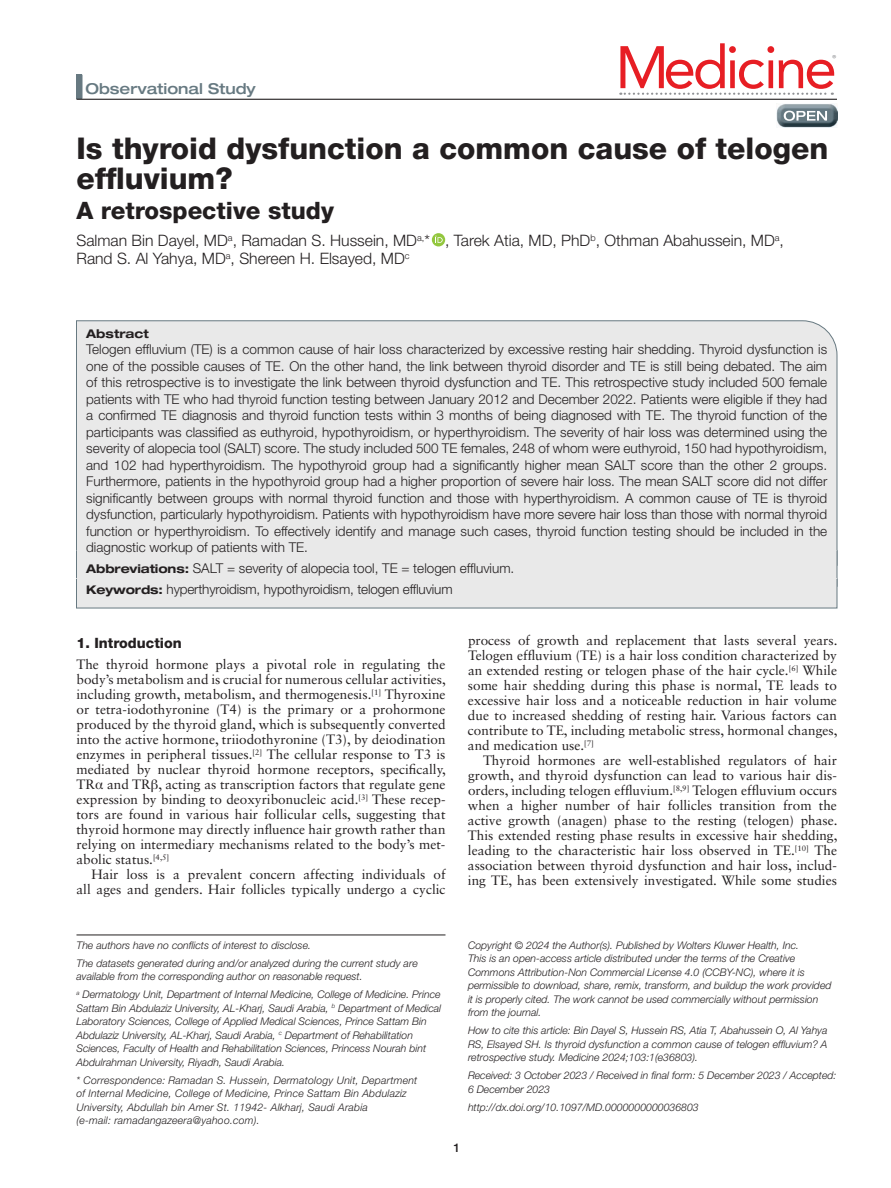
<style>
.page{position:relative;width:891px;height:1188px;background:#fff}
.page>*{position:absolute;margin:0;border:0;box-sizing:border-box;transform-origin:0 0}
.t1{font:59.4px "Avenir";letter-spacing:-.06em;color:#e71e24}
.t2{font:800 30px/30px "Helvetica Neue LT Std";color:#231f20}
.t3{font:800 24px "Helvetica Neue LT Std";color:#231f20}
.t4{font:300 15.75px/18px "Helvetica Neue LT Std";color:#231f20}
.t5{font:500 expanded 15px "Helvetica Neue LT Std";color:#667981}
.t6{font:800 14.25px "Helvetica Neue LT Std";color:#231f20}
.t7{font:13.5px/15px "Sabon LT Std";color:#231f20;text-align:justify}
.t8{font:300 13.5px/16.5px "Helvetica Neue LT Std";color:#231f20;text-align:justify}
.t9{font:700 expanded 12px "Helvetica Neue LT Std";color:#231f20}
.t10{font:500 12px "Helvetica Neue LT Std";color:#231f20}
.t11{font:italic 300 10.5px/13.5px "Helvetica Neue LT Std";color:#231f20}
.t12{font:italic 300 10.5px/13.5px "Helvetica Neue LT Std";letter-spacing:.02em;color:#231f20}
.t13{font:500 10.35px "Akzidenz Grotesk BE";color:#909295}
.s1{font-weight:700;font-stretch:expanded;font-size:12px}
.s2{font-family:"Gandhari Unicode"}
</style>
<div class="page">
<div style="left:76px;top:74px;width:6px;height:25px;background:#677981"></div>
<hr style="left:76px;top:99px;width:761px;height:1px;background:#231f20">
<img style="left:776px;top:104px;width:61px;height:24px">
<svg style="left:784px;top:111px;width:43px;height:10px"></svg>
<svg style="left:620px;top:93px;width:213px;height:2px"></svg>
<div style="left:76px;top:320px;width:762px;height:246px;background:#e9e9e9"></div>
<div style="left:76px;top:550px;width:761px;height:38px;background:#e9e9e9"></div>
<div style="left:76px;top:579px;width:761px;height:29px;background:#e9e9e9"></div>
<div style="left:432px;top:233px;width:13px;height:13px;background:#93c73e;border-radius:50%"></div>
<svg style="left:435px;top:236px;width:8px;height:7px"></svg>
<hr style="left:76px;top:935px;width:370px;height:1px;background:#231f20">
<p class="t5" style="left:86px;top:80px;width:172px">Observational Study</p>
<h1 class="t1" style="left:615px;top:33px;width:223px">Medicine</h1>
<p class="t13" style="left:832px;top:52px;width:6px">®</p>
<h2 class="t2" style="left:76px;top:134px;width:753px">Is thyroid dysfunction a common cause of telogen effluvium?</h2>
<h3 class="t3" style="left:76px;top:197px;width:259px">A retrospective study</h3>
<p class="t4" style="left:76px;top:231px;width:709px">Salman Bin Dayel, MD<sup>a</sup>, Ramadan S. Hussein, MD<sup>a,</sup>* , Tarek Atia, MD, PhD<sup>b</sup>, Othman Abahussein, MD<sup>a</sup>,<br>Rand S. Al Yahya, MD<sup>a</sup>, Shereen H. Elsayed, MD<sup>c</sup></p>
<p class="t9" style="left:86px;top:326px;width:64px">Abstract</p>
<p class="t8" style="left:86px;top:341px;width:743px">Telogen effluvium (TE) is a common cause of hair loss characterized by excessive resting hair shedding. Thyroid dysfunction is one of the possible causes of TE. On the other hand, the link between thyroid disorder and TE is still being debated. The aim of this retrospective is to investigate the link between thyroid dysfunction and TE. This retrospective study included 500 female patients with TE who had thyroid function testing between January 2012 and December 2022. Patients were eligible if they had a confirmed TE diagnosis and thyroid function tests within 3 months of being diagnosed with TE. The thyroid function of the participants was classified as euthyroid, hypothyroidism, or hyperthyroidism. The severity of hair loss was determined using the severity of alopecia tool (SALT) score. The study included 500 TE females, 248 of whom were euthyroid, 150 had hypothyroidism, and 102 had hyperthyroidism. The hypothyroid group had a significantly higher mean SALT score than the other 2 groups.<br>Furthermore, patients in the hypothyroid group had a higher proportion of severe hair loss. The mean SALT score did not differ significantly between groups with normal thyroid function and those with hyperthyroidism. A common cause of TE is thyroid dysfunction, particularly hypothyroidism. Patients with hypothyroidism have more severe hair loss than those with normal thyroid function or hyperthyroidism. To effectively identify and manage such cases, thyroid function testing should be included in the diagnostic workup of patients with TE.</p>
<p class="t8" style="left:86px;top:558px;width:430px;line-height:21px"><span class="s1">Abbreviations:</span> SALT = severity of alopecia tool, TE = telogen effluvium.<br><span class="s1">Keywords:</span> hyperthyroidism, hypothyroidism, telogen effluvium</p>
<p class="t6" style="left:76px;top:635px;width:107px">1. Introduction</p>
<p class="t7" style="left:76px;top:657px;width:371px">The thyroid hormone plays a pivotal role in regulating the body’s metabolism and is crucial for numerous cellular activities, including growth, metabolism, and thermogenesis.<sup>[1]</sup> Thyroxine or tetra-iodothyronine (T4) is the primary or a prohormone produced by the thyroid gland, which is subsequently converted into the active hormone, triiodothyronine (T3), by deiodination enzymes in peripheral tissues.<sup>[2]</sup> The cellular response to T3 is mediated by nuclear thyroid hormone receptors, specifically, TR<span class="s2">α</span> and TR<span class="s2">β</span>, acting as transcription factors that regulate gene expression by binding to deoxyribonucleic acid.<sup>[3]</sup> These recep&shy;tors are found in various hair follicular cells, suggesting that thyroid hormone may directly influence hair growth rather than relying on intermediary mechanisms related to the body’s met&shy;abolic status.<sup>[4,5]</sup></p>
<p class="t7" style="left:77px;top:867px;width:371px;text-align:right">Hair loss is a prevalent concern affecting individuals of all ages and genders. Hair follicles typically undergo a cyclic</p>
<p class="t7" style="left:468px;top:633px;width:371px">process of growth and replacement that lasts several years.<br>Telogen effluvium (TE) is a hair loss condition characterized by an extended resting or telogen phase of the hair cycle.<sup>[6]</sup> While some hair shedding during this phase is normal, TE leads to excessive hair loss and a noticeable reduction in hair volume due to increased shedding of resting hair. Various factors can contribute to TE, including metabolic stress, hormonal changes, and medication use.<sup>[7]</sup></p>
<p class="t7" style="left:468px;top:753px;width:371px;text-indent:15px">Thyroid hormones are well-established regulators of hair growth, and thyroid dysfunction can lead to various hair dis&shy;orders, including telogen effluvium.<sup>[8,9]</sup> Telogen effluvium occurs when a higher number of hair follicles transition from the active growth (anagen) phase to the resting (telogen) phase.<br>This extended resting phase results in excessive hair shedding, leading to the characteristic hair loss observed in TE.<sup>[10]</sup> The association between thyroid dysfunction and hair loss, includ&shy;ing TE, has been extensively investigated. While some studies</p>
<p class="t11" style="left:76px;top:936px;width:343px;line-height:18px">The authors have no conflicts of interest to disclose.<br>The datasets generated during and/or analyzed during the current study are</p>
<p class="t11" style="left:76px;top:967px;width:366px;line-height:18px">available from the corresponding author on reasonable request.<br><sup>a</sup> Dermatology Unit, Department of Internal Medicine, College of Medicine. Prince</p>
<p class="t11" style="left:76px;top:1001px;width:366px">Sattam Bin Abdulaziz University, AL-Kharj, Saudi Arabia, <sup>b</sup> Department of Medical Laboratory Sciences, College of Applied Medical Sciences, Prince Sattam Bin Abdulaziz University, AL-Kharj, Saudi Arabia, <sup>c</sup> Department of Rehabilitation Sciences, Faculty of Health and Rehabilitation Sciences, Princess Nourah bint Abdulrahman University, Riyadh, Saudi Arabia.</p>
<p class="t12" style="left:77px;top:1073px;width:342px">* Correspondence: Ramadan S. Hussein, Dermatology Unit, Department of Internal Medicine, College of Medicine, Prince Sattam Bin Abdulaziz University, Abdullah bin Amer St. 11942- Alkharj, Saudi Arabia<br>(e-mail: ramadangazeera@yahoo.com).</p>
<p class="t11" style="left:468px;top:938px;width:365px">Copyright © 2024 the Author(s). Published by Wolters Kluwer Health, Inc.<br>This is an open-access article distributed under the terms of the Creative Commons Attribution-Non Commercial License 4.0 (CCBY-NC), where it is permissible to download, share, remix, transform, and buildup the work provided it is properly cited. The work cannot be used commercially without permission from the journal.</p>
<p class="t11" style="left:468px;top:1024px;width:361px;text-align:justify">How to cite this article: Bin Dayel S, Hussein RS, Atia T, Abahussein O, Al Yahya RS, Elsayed SH. Is thyroid dysfunction a common cause of telogen effluvium? A retrospective study. Medicine 2024;103:1(e36803).</p>
<p class="t11" style="left:468px;top:1069px;width:370px">Received: 3 October 2023 / Received in final form: 5 December 2023 / Accepted:<br>6 December 2023</p>
<p class="t11" style="left:468px;top:1100px;width:232px">http://dx.doi.org/10.1097/MD.0000000000036803</p>
<p class="t10" style="left:453px;top:1140px;width:8px">1</p>
</div>
